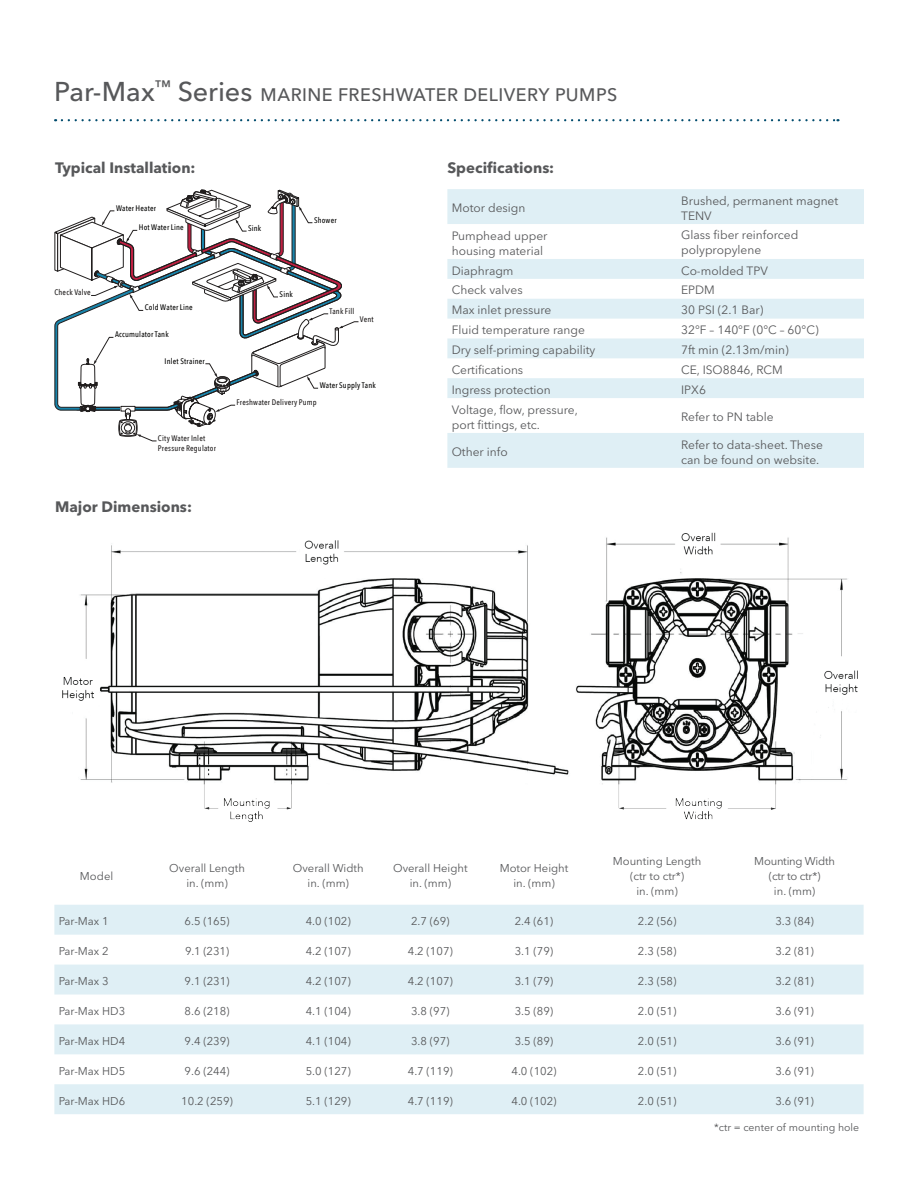
<style>
.page{position:relative;width:918px;height:1188px;background:#fff}
.page>*{position:absolute;margin:0;border:0;box-sizing:border-box;transform-origin:0 0}
.Subtitle__back{font:500 18px "Avenir Next LT Pro";letter-spacing:.025em;color:#57585a}
.Body{font:700 15px "Avenir Next LT Pro";color:#57585a}
.Subhead_Back{font:700 15px "Avenir Next LT Pro";color:#57585a}
.Chart_Body{font:12px/15px "Avenir Next LT Pro";color:#57585a}
.Body-2{font:12px/15px "Avenir Next LT Pro";color:#57585a}
.Chart_Body-2{font:11.25px/15px "Avenir Next LT Pro";color:#57585a;text-align:center}
.Body-3{font:11.25px "Avenir Next LT Pro";color:#57585a}
.Chart_Body-3{font:11.25px/15px "Avenir Next LT Pro";letter-spacing:-.02em;color:#57585a;text-align:center}
.Chart_Body-4{font:10.5px "Avenir Next LT Pro";color:#57585a}
.t1{font:500 8.1px "Avenir Next Condensed";letter-spacing:.02em;color:#050504}
.t2{font:500 8.1px/9.6px "Avenir Next Condensed";letter-spacing:.025em;color:#211e1e}
.s1{font-size:27px}
</style>
<div class="page">
<svg style="left:62px;top:119px;width:776px;height:2px"></svg>
<svg style="left:447px;top:189px;width:417px;height:279px;fill:#dfeff5"></svg>
<img style="left:62px;top:532px;width:796px;height:290px">
<svg style="left:54px;top:905px;width:810px;height:209px;fill:#dfeff5"></svg>
<svg style="left:54px;top:190px;width:305px;height:251px"></svg>
<p class="Subtitle__back" style="left:54px;top:84px;width:565px"><span class="s1">Par-Max</span><sup>™</sup> <span class="s1">Series</span> MARINE FRESHWATER DELIVERY PUMPS</p>
<p class="Body" style="left:55px;top:159px;width:142px">Typical Installation:</p>
<p class="t2" style="left:54px;top:288px;width:38px">Check Valve</p>
<p class="t1" style="left:116px;top:203px;width:42px">Water Heater</p>
<p class="t1" style="left:139px;top:223px;width:46px">Hot Water Line</p>
<p class="t1" style="left:248px;top:223px;width:15px">Sink</p>
<p class="t1" style="left:314px;top:215px;width:24px">Shower</p>
<p class="t1" style="left:145px;top:303px;width:49px">Cold Water Line</p>
<p class="t1" style="left:115px;top:330px;width:55px">Accumulator Tank</p>
<p class="t1" style="left:165px;top:356px;width:42px">Inlet Strainer</p>
<p class="t1" style="left:280px;top:289px;width:15px">Sink</p>
<p class="t2" style="left:330px;top:306px;width:26px">Tank Fill</p>
<p class="t2" style="left:360px;top:314px;width:15px">Vent</p>
<p class="t1" style="left:320px;top:380px;width:58px">Water Supply Tank</p>
<p class="t2" style="left:158px;top:433px;width:60px">City Water Inlet<br>Pressure Regulator</p>
<p class="t2" style="left:237px;top:398px;width:82px">Freshwater Delivery Pump</p>
<p class="Body" style="left:55px;top:498px;width:138px">Major Dimensions:</p>
<p class="Subhead_Back" style="left:447px;top:159px;width:108px">Specifications:</p>
<p class="Body-2" style="left:452px;top:201px;width:75px">Motor design</p>
<p class="Chart_Body" style="left:681px;top:193px;width:159px">Brushed, permanent magnet<br>TENV</p>
<p class="Chart_Body" style="left:452px;top:228px;width:97px">Pumphead upper housing material</p>
<p class="Chart_Body" style="left:681px;top:227px;width:119px">Glass fiber reinforced polypropylene</p>
<p class="Body-2" style="left:452px;top:263px;width:63px">Diaphragm</p>
<p class="Chart_Body" style="left:681px;top:263px;width:88px">Co-molded TPV</p>
<p class="Body-2" style="left:452px;top:283px;width:72px">Check valves</p>
<p class="Chart_Body" style="left:681px;top:283px;width:35px">EPDM</p>
<p class="Body-2" style="left:452px;top:303px;width:101px">Max inlet pressure</p>
<p class="Chart_Body" style="left:681px;top:303px;width:84px">30 PSI (2.1 Bar)</p>
<p class="Body-2" style="left:452px;top:322px;width:135px">Fluid temperature range</p>
<p class="Chart_Body" style="left:681px;top:322px;width:139px">32°F – 140°F (0°C – 60°C)</p>
<p class="Body-2" style="left:452px;top:342px;width:145px">Dry self-priming capability</p>
<p class="Chart_Body" style="left:681px;top:342px;width:109px">7ft min (2.13m/min)</p>
<p class="Body-2" style="left:452px;top:362px;width:73px">Certifications</p>
<p class="Chart_Body" style="left:681px;top:362px;width:103px">CE, ISO8846, RCM</p>
<p class="Body-2" style="left:452px;top:382px;width:101px">Ingress protection</p>
<p class="Chart_Body" style="left:681px;top:382px;width:26px">IPX6</p>
<p class="Body-2" style="left:452px;top:402px;width:128px">Voltage, flow, pressure, port fittings, etc.</p>
<p class="Chart_Body" style="left:681px;top:409px;width:94px">Refer to PN table</p>
<p class="Body-2" style="left:452px;top:444px;width:58px">Other info</p>
<p class="Chart_Body" style="left:681px;top:437px;width:143px">Refer to data-sheet. These can be found on website.</p>
<p class="Body-3" style="left:80px;top:869px;width:35px">Model</p>
<p class="Chart_Body-2" style="left:169px;top:861px;width:77px">Overall Length in. (mm)</p>
<p class="Chart_Body-2" style="left:293px;top:861px;width:72px">Overall Width in. (mm)</p>
<p class="Chart_Body-2" style="left:393px;top:861px;width:76px">Overall Height in. (mm)</p>
<p class="Chart_Body-2" style="left:500px;top:861px;width:70px">Motor Height in. (mm)</p>
<p class="Chart_Body-2" style="left:613px;top:853px;width:90px">Mounting Length (ctr to ctr*)<br>in. (mm)</p>
<p class="Chart_Body-3" style="left:754px;top:853px;width:82px">Mounting Width (ctr to ctr*)<br>in. (mm)</p>
<p class="Body-3" style="left:59px;top:914px;width:51px">Par-Max 1</p>
<p class="Chart_Body-2" style="left:185px;top:914px;width:47px">6.5 (165)</p>
<p class="Chart_Body-2" style="left:306px;top:914px;width:47px">4.0 (102)</p>
<p class="Chart_Body-2" style="left:411px;top:914px;width:40px">2.7 (69)</p>
<p class="Chart_Body-2" style="left:515px;top:914px;width:40px">2.4 (61)</p>
<p class="Chart_Body-2" style="left:638px;top:914px;width:40px">2.2 (56)</p>
<p class="Chart_Body-2" style="left:775px;top:914px;width:40px">3.3 (84)</p>
<p class="Body-3" style="left:59px;top:944px;width:51px">Par-Max 2</p>
<p class="Chart_Body-2" style="left:185px;top:944px;width:46px">9.1 (231)</p>
<p class="Chart_Body-2" style="left:306px;top:944px;width:47px">4.2 (107)</p>
<p class="Chart_Body-2" style="left:408px;top:944px;width:47px">4.2 (107)</p>
<p class="Chart_Body-2" style="left:515px;top:944px;width:40px">3.1 (79)</p>
<p class="Chart_Body-2" style="left:638px;top:944px;width:40px">2.3 (58)</p>
<p class="Chart_Body-2" style="left:775px;top:944px;width:40px">3.2 (81)</p>
<p class="Body-3" style="left:59px;top:974px;width:51px">Par-Max 3</p>
<p class="Chart_Body-2" style="left:185px;top:973px;width:47px">9.1 (231)</p>
<p class="Chart_Body-2" style="left:306px;top:973px;width:47px">4.2 (107)</p>
<p class="Chart_Body-2" style="left:408px;top:973px;width:47px">4.2 (107)</p>
<p class="Chart_Body-2" style="left:515px;top:973px;width:40px">3.1 (79)</p>
<p class="Chart_Body-2" style="left:638px;top:973px;width:40px">2.3 (58)</p>
<p class="Chart_Body-2" style="left:775px;top:973px;width:40px">3.2 (81)</p>
<p class="Body-3" style="left:59px;top:1004px;width:68px">Par-Max HD3</p>
<p class="Chart_Body-2" style="left:185px;top:1003px;width:47px">8.6 (218)</p>
<p class="Chart_Body-2" style="left:306px;top:1003px;width:47px">4.1 (104)</p>
<p class="Chart_Body-2" style="left:411px;top:1003px;width:40px">3.8 (97)</p>
<p class="Chart_Body-2" style="left:515px;top:1003px;width:40px">3.5 (89)</p>
<p class="Chart_Body-2" style="left:638px;top:1003px;width:40px">2.0 (51)</p>
<p class="Chart_Body-2" style="left:775px;top:1003px;width:40px">3.6 (91)</p>
<p class="Body-3" style="left:59px;top:1034px;width:68px">Par-Max HD4</p>
<p class="Chart_Body-2" style="left:185px;top:1033px;width:47px">9.4 (239)</p>
<p class="Chart_Body-2" style="left:306px;top:1033px;width:47px">4.1 (104)</p>
<p class="Chart_Body-2" style="left:411px;top:1033px;width:40px">3.8 (97)</p>
<p class="Chart_Body-2" style="left:515px;top:1033px;width:40px">3.5 (89)</p>
<p class="Chart_Body-2" style="left:638px;top:1033px;width:40px">2.0 (51)</p>
<p class="Chart_Body-2" style="left:775px;top:1033px;width:40px">3.6 (91)</p>
<p class="Body-3" style="left:59px;top:1064px;width:68px">Par-Max HD5</p>
<p class="Chart_Body-2" style="left:185px;top:1063px;width:47px">9.6 (244)</p>
<p class="Chart_Body-2" style="left:306px;top:1063px;width:47px">5.0 (127)</p>
<p class="Chart_Body-2" style="left:408px;top:1063px;width:47px">4.7 (119)</p>
<p class="Chart_Body-2" style="left:512px;top:1063px;width:47px">4.0 (102)</p>
<p class="Chart_Body-2" style="left:638px;top:1063px;width:40px">2.0 (51)</p>
<p class="Chart_Body-2" style="left:775px;top:1063px;width:40px">3.6 (91)</p>
<p class="Body-3" style="left:59px;top:1094px;width:68px">Par-Max HD6</p>
<p class="Chart_Body-2" style="left:181px;top:1093px;width:53px">10.2 (259)</p>
<p class="Chart_Body-2" style="left:306px;top:1093px;width:47px">5.1 (129)</p>
<p class="Chart_Body-2" style="left:408px;top:1093px;width:47px">4.7 (119)</p>
<p class="Chart_Body-2" style="left:512px;top:1093px;width:47px">4.0 (102)</p>
<p class="Chart_Body-2" style="left:638px;top:1093px;width:40px">2.0 (51)</p>
<p class="Chart_Body-2" style="left:775px;top:1093px;width:40px">3.6 (91)</p>
<p class="Chart_Body-4" style="left:714px;top:1121px;width:147px">*ctr = center of mounting hole</p>
</div>
